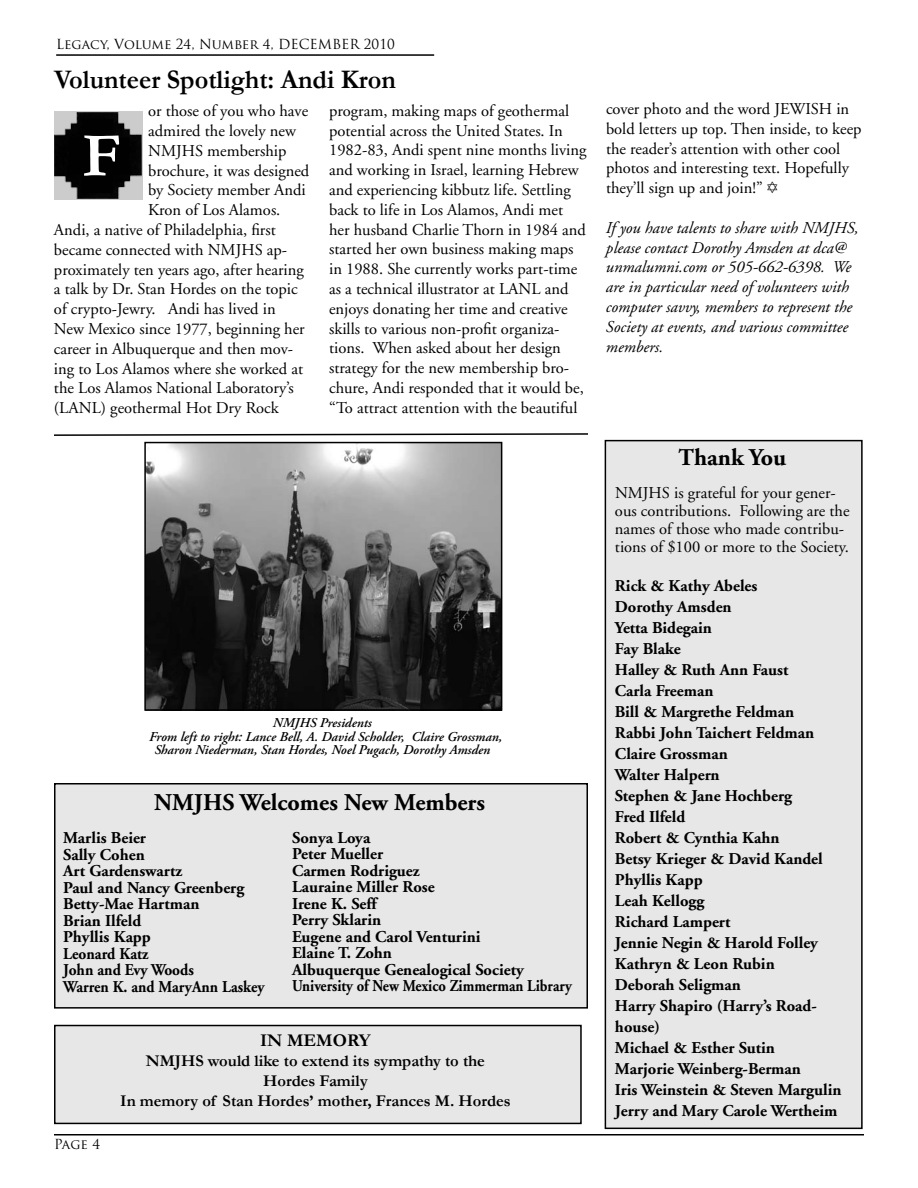
<style>
.page{position:relative;width:918px;height:1188px;background:#fff}
.page>*{position:absolute;margin:0;border:0;box-sizing:border-box;transform-origin:0 0}
.t1{font:700 63px "Garamond";color:#fff}
.t2{font:700 27px "Garamond";color:#000}
.t3{font:700 24px "Adobe Garamond";color:#000}
.t4{font:700 18px "Garamond";color:#000}
.t5{font:16.5px/19.8px "Adobe Garamond";color:#000}
.t6{font:700 16.5px/21px "Adobe Garamond";color:#000}
.t7{font:italic 16.5px/19.8px "Adobe Garamond";color:#000}
.t8{font:700 16.5px/19.8px "Garamond";color:#000;text-align:center}
.t9{font:italic 600 13.5px/13.5px "Adobe Garamond Pro";color:#000;text-align:center}
.t10{font:13.5px "Trajan Pro";color:#000}
</style>
<div class="page">
<hr style="left:56px;top:54px;width:378px;height:2px;background:#000">
<hr style="left:54px;top:1134px;width:810px;height:2px;background:#000">
<div style="left:605px;top:441px;width:257px;height:687px;background:#e7e7e8"></div>
<div style="left:605px;top:440px;width:258px;height:689px;border:2px solid #000"></div>
<div style="left:55px;top:1026px;width:526px;height:97px;background:#e7e7e8"></div>
<div style="left:54px;top:1025px;width:528px;height:99px;border:2px solid #000"></div>
<img style="left:147px;top:445px;width:352px;height:263px">
<div style="left:144px;top:442px;width:358px;height:269px;border:2px solid #000"></div>
<img style="left:54px;top:112px;width:89px;height:88px">
<svg style="left:54px;top:433px;width:534px;height:3px"></svg>
<div style="left:55px;top:784px;width:532px;height:224px;background:#e7e7e8"></div>
<div style="left:54px;top:783px;width:534px;height:226px;border:2px solid #000"></div>
<p class="t10" style="left:56px;top:36px;width:340px">Legacy, Volume 24, Number 4, DECEMBER 2010</p>
<h2 class="t2" style="left:54px;top:63px;width:344px">Volunteer Spotlight: Andi Kron</h2>
<p class="t5" style="left:148px;top:101px;width:162px">or those of you who have</p>
<p class="t5" style="left:148px;top:121px;width:149px">admired the lovely new</p>
<p class="t5" style="left:148px;top:141px;width:140px">NMJHS membership</p>
<p class="t5" style="left:148px;top:161px;width:163px">brochure, it was designed</p>
<p class="t5" style="left:148px;top:181px;width:159px">by Society member Andi</p>
<p class="t5" style="left:148px;top:200px;width:134px">Kron of Los Alamos.</p>
<p class="t5" style="left:54px;top:220px;width:223px">Andi, a native of Philadelphia, first</p>
<p class="t5" style="left:54px;top:240px;width:235px">became connected with NMJHS ap-</p>
<p class="t5" style="left:54px;top:260px;width:251px">proximately ten years ago, after hearing</p>
<p class="t5" style="left:54px;top:280px;width:245px">a talk by Dr. Stan Hordes on the topic</p>
<p class="t5" style="left:54px;top:299px;width:223px">of crypto-Jewry. Andi has lived in</p>
<p class="t5" style="left:54px;top:319px;width:252px">New Mexico since 1977, beginning her</p>
<p class="t5" style="left:54px;top:339px;width:241px">career in Albuquerque and then mov-</p>
<p class="t5" style="left:54px;top:359px;width:251px">ing to Los Alamos where she worked at</p>
<p class="t5" style="left:54px;top:379px;width:241px">the Los Alamos National Laboratory’s</p>
<p class="t5" style="left:54px;top:398px;width:226px">(LANL) geothermal Hot Dry Rock</p>
<h1 class="t1" style="left:82px;top:118px;width:40px">F</h1>
<p class="t5" style="left:329px;top:101px;width:259px">program, making maps of geothermal potential across the United States. In 1982-83, Andi spent nine months living and working in Israel, learning Hebrew and experiencing kibbutz life. Settling back to life in Los Alamos, Andi met her husband Charlie Thorn in 1984 and started her own business making maps in 1988. She currently works part-time as a technical illustrator at LANL and enjoys donating her time and creative skills to various non-profit organiza&shy;tions. When asked about her design strategy for the new membership bro&shy;chure, Andi responded that it would be, “To attract attention with the beautiful</p>
<p class="t5" style="left:606px;top:99px;width:257px">cover photo and the word JEWISH in bold letters up top. Then inside, to keep the reader’s attention with other cool photos and interesting text. Hopefully they’ll sign up and join!”</p>
<p class="t7" style="left:606px;top:218px;width:254px">If you have talents to share with NMJHS, please contact Dorothy Amsden at dca@ unmalumni.com or 505-662-6398. We are in particular need of volunteers with computer savvy, members to represent the Society at events, and various committee members.</p>
<h3 class="t3" style="left:679px;top:445px;width:109px">Thank You</h3>
<p class="t9" style="left:149px;top:717px;width:355px">NMJHS Presidents<br>From left to right: Lance Bell, A. David Scholder, Claire Grossman,<br>Sharon Niederman, Stan Hordes, Noel Pugach, Dorothy Amsden</p>
<h3 class="t3" style="left:154px;top:789px;width:332px">NMJHS Welcomes New Members</h3>
<p class="t6" style="left:292px;top:830px;width:281px;line-height:16.5px">Sonya Loya<br>Peter Mueller<br>Carmen Rodriguez<br>Lauraine Miller Rose<br>Irene K. Seff<br>Perry Sklarin<br>Eugene and Carol Venturini<br>Elaine T. Zohn<br>Albuquerque Genealogical Society<br>University of New Mexico Zimmerman Library</p>
<p class="t6" style="left:63px;top:830px;width:203px;line-height:16.5px">Marlis Beier<br>Sally Cohen<br>Art Gardenswartz<br>Paul and Nancy Greenberg<br>Betty-Mae Hartman<br>Brian Ilfeld<br>Phyllis Kapp<br>Leonard Katz<br>John and Evy Woods<br>Warren K. and MaryAnn Laskey</p>
<p class="t10" style="left:54px;top:1135px;width:48px">Page 4</p>
<p class="t4" style="left:260px;top:1030px;width:112px">IN MEMORY</p>
<p class="t8" style="left:120px;top:1051px;width:392px">NMJHS would like to extend its sympathy to the<br>Hordes Family<br>In memory of Stan Hordes’ mother, Frances M. Hordes</p>
<p class="t5" style="left:615px;top:484px;width:236px;line-height:18px">NMJHS is grateful for your gener&shy;ous contributions. Following are the names of those who made contribu&shy;tions of $100 or more to the Society.</p>
<p class="t6" style="left:615px;top:576px;width:228px">Rick &amp; Kathy Abeles<br>Dorothy Amsden<br>Yetta Bidegain<br>Fay Blake<br>Halley &amp; Ruth Ann Faust<br>Carla Freeman<br>Bill &amp; Margrethe Feldman<br>Rabbi John Taichert Feldman<br>Claire Grossman<br>Walter Halpern<br>Stephen &amp; Jane Hochberg<br>Fred Ilfeld<br>Robert &amp; Cynthia Kahn<br>Betsy Krieger &amp; David Kandel<br>Phyllis Kapp<br>Leah Kellogg<br>Richard Lampert<br>Jennie Negin &amp; Harold Folley<br>Kathryn &amp; Leon Rubin<br>Deborah Seligman<br>Harry Shapiro (Harry’s Road&shy;house)<br>Michael &amp; Esther Sutin<br>Marjorie Weinberg-Berman<br>Iris Weinstein &amp; Steven Margulin<br>Jerry and Mary Carole Wertheim</p>
</div>
